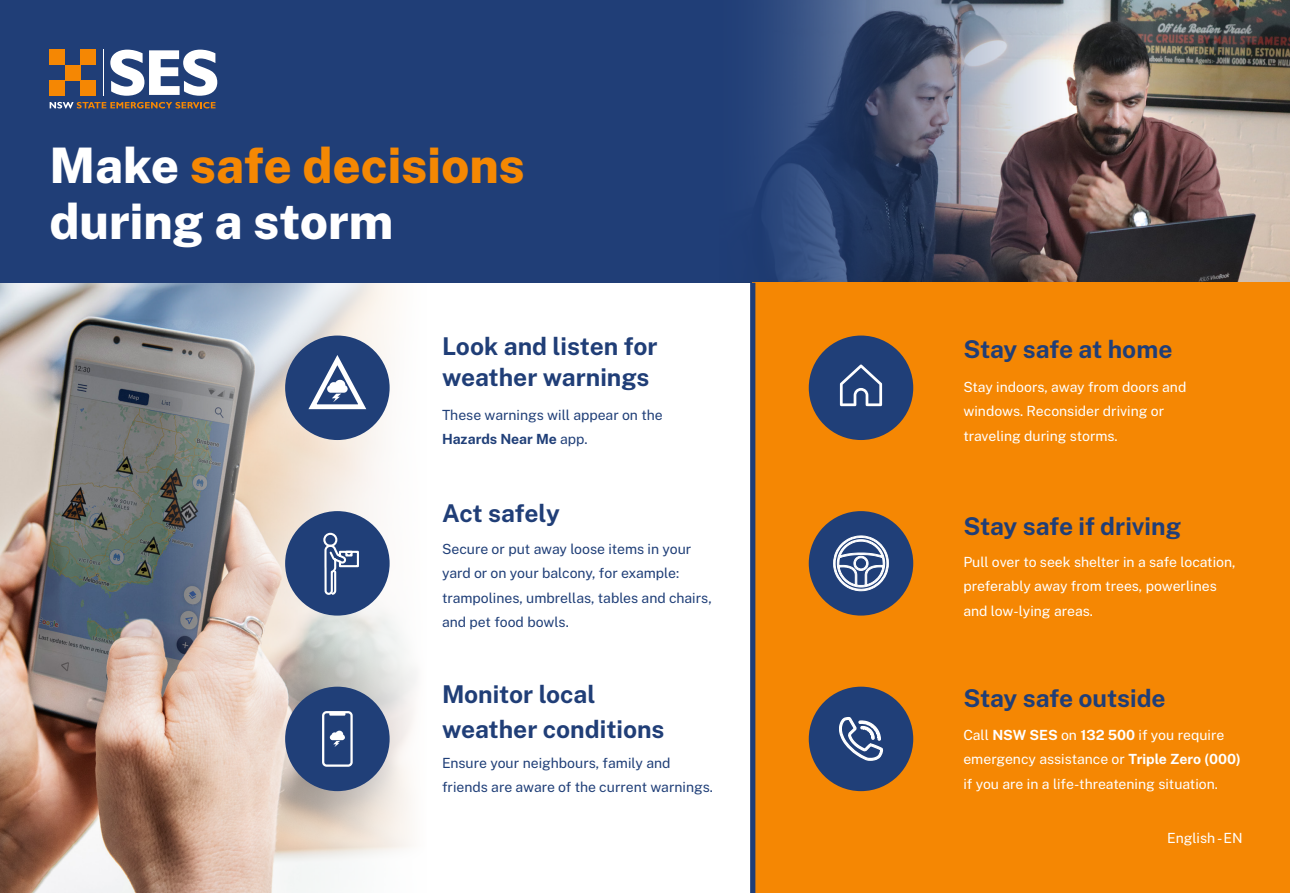
<style>
.page{position:relative;width:1290px;height:893px;background:#fff}
.page>*{position:absolute;margin:0;border:0;box-sizing:border-box;transform-origin:0 0}
.t1{font:800 49px/56px "Public Sans";color:#fff}
.t2{font:700 24.5px/31.5px "Public Sans";color:#203e77}
.t3{font:14px/24.5px "Public Sans";color:#fff}
.t4{font:14px/24.5px "Public Sans";color:#203f78}
.s1{color:#f58803}
.s2{font-weight:700}
</style>
<div class="page">
<img style="left:0;top:283px;width:416px;height:610px">
<div style="left:0;top:0;width:1290px;height:283px;background:#203e77"></div>
<img style="left:745px;top:0;width:545px;height:283px">
<div style="left:752px;top:283px;width:538px;height:610px;background:#f58703"></div>
<div style="left:80px;top:80px;width:16px;height:16px;background:#f58703"></div>
<div style="left:65px;top:65px;width:15px;height:15px;background:#f58703"></div>
<div style="left:80px;top:50px;width:16px;height:15px;background:#f58703"></div>
<div style="left:50px;top:80px;width:15px;height:16px;background:#f58703"></div>
<div style="left:50px;top:50px;width:15px;height:15px;background:#f58703"></div>
<svg style="left:110px;top:50px;width:107px;height:46px"></svg>
<hr style="left:103px;top:50px;width:1px;height:46px;background:#fff">
<svg style="left:50px;top:102px;width:166px;height:6px"></svg>
<div style="left:750px;top:283px;width:5px;height:610px;background:#203e77"></div>
<div style="left:285px;top:336px;width:105px;height:104px;background:#203f78;border-radius:50%"></div>
<svg style="left:308px;top:355px;width:58px;height:55px"></svg>
<div style="left:285px;top:511px;width:105px;height:105px;background:#203f78;border-radius:50%"></div>
<div style="left:323px;top:533px;width:14px;height:14px;border:2px solid #fff;border-radius:50%"></div>
<svg style="left:324px;top:544px;width:35px;height:51px"></svg>
<div style="left:285px;top:687px;width:105px;height:104px;background:#203f78;border-radius:50%"></div>
<svg style="left:322px;top:711px;width:31px;height:56px"></svg>
<div style="left:809px;top:336px;width:104px;height:104px;background:#203f78;border-radius:50%"></div>
<svg style="left:840px;top:364px;width:42px;height:42px"></svg>
<div style="left:809px;top:511px;width:104px;height:105px;background:#203f78;border-radius:50%"></div>
<svg style="left:833px;top:535px;width:56px;height:56px"></svg>
<div style="left:809px;top:687px;width:104px;height:104px;background:#203f78;border-radius:50%"></div>
<svg style="left:838px;top:717px;width:46px;height:73px"></svg>
<svg style="left:745px;top:0;width:140px;height:282px"></svg>
<h1 class="t1" style="left:50px;top:133px;width:477px">Make <span class="s1">safe decisions </span>during a storm</h1>
<h2 class="t2" style="left:442px;top:328px;width:217px">Look and listen for weather warnings</h2>
<p class="t4" style="left:442px;top:401px;width:222px">These warnings will appear on the<br><span class="s2">Hazards Near Me</span> app.</p>
<h2 class="t2" style="left:442px;top:495px;width:119px">Act safely</h2>
<p class="t4" style="left:442px;top:536px;width:271px">Secure or put away loose items in your yard or on your balcony, for example: trampolines, umbrellas, tables and chairs, and pet food bowls.</p>
<h2 class="t2" style="left:442px;top:675px;width:224px;line-height:35px">Monitor local weather conditions</h2>
<p class="t4" style="left:442px;top:750px;width:272px">Ensure your neighbours, family and friends are aware of the current warnings.</p>
<h2 class="t2" style="left:963px;top:332px;width:211px">Stay safe at home</h2>
<p class="t3" style="left:963px;top:373px;width:224px">Stay indoors, away from doors and windows. Reconsider driving or traveling during storms.</p>
<h2 class="t2" style="left:963px;top:508px;width:219px">Stay safe if driving</h2>
<p class="t3" style="left:963px;top:548px;width:274px">Pull over to seek shelter in a safe location, preferably away from trees, powerlines and low-lying areas.</p>
<h2 class="t2" style="left:963px;top:680px;width:204px">Stay safe outside</h2>
<p class="t3" style="left:963px;top:721px;width:279px">Call <span class="s2">NSW SES</span> on <span class="s2">132 500</span> if you require emergency assistance or <span class="s2">Triple Zero )000( </span>if you are in a life-threatening situation.</p>
<p class="t3" style="left:1167px;top:825px;width:77px">English-EN</p>
</div>
